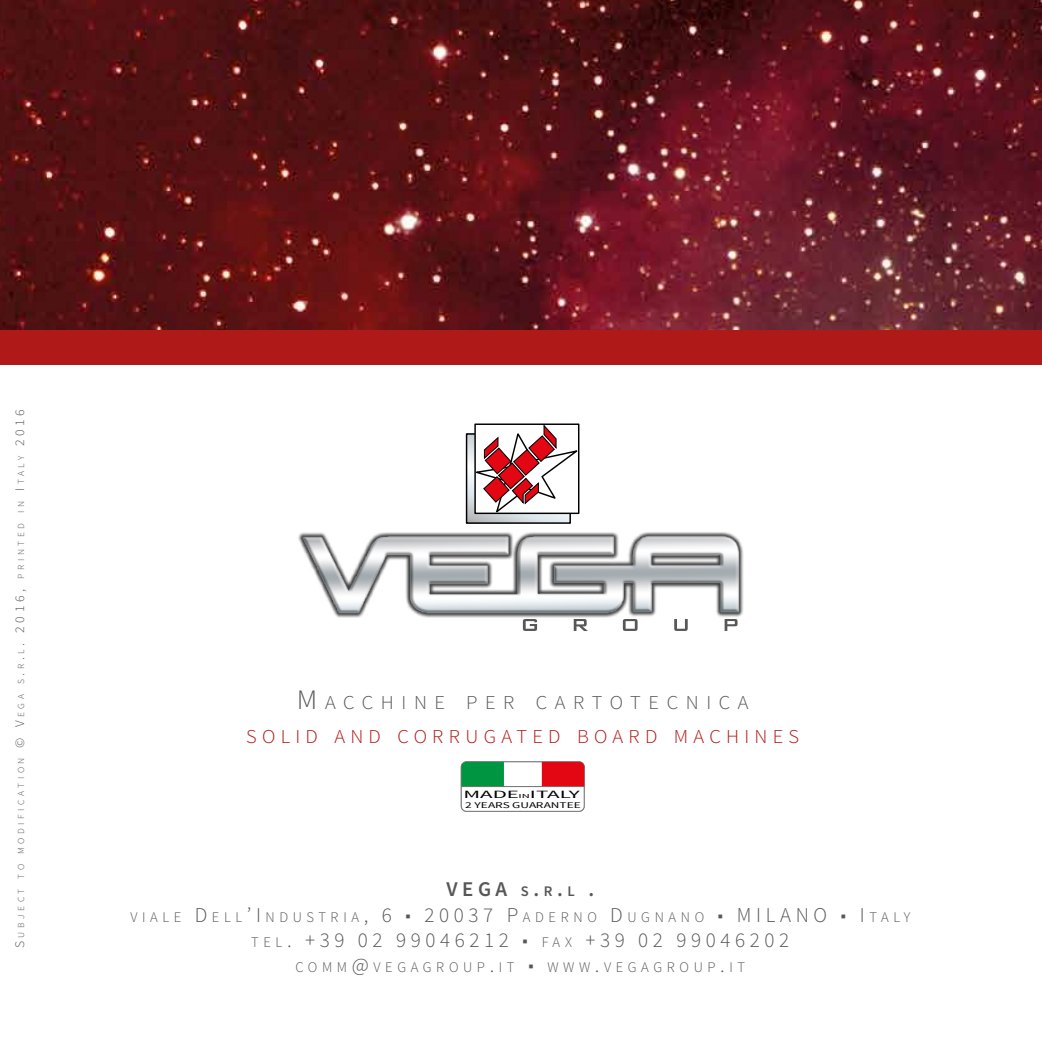
<style>
.page{position:relative;width:1042px;height:1042px;background:#fff}
.page>*{position:absolute;margin:0;border:0;box-sizing:border-box;transform-origin:0 0}
.t1{font:300 21px "Source Sans Pro";letter-spacing:.22em;color:#575756}
.t2{font:600 21px "Source Sans Pro";color:#575756}
.t3{font:300 19.6px/33.6px "Source Sans Pro";letter-spacing:.255em;color:#af1917;text-align:center;scale:1.05 1}
.t4{font:300 14.7px "Source Sans Pro";letter-spacing:.315em;color:#575756}
.t5{font:11.03px "Source Sans Pro";color:#000;scale:2.08 1}
.t6{font:300 9.1px "Source Sans Pro";letter-spacing:.37em;color:#575756;scale:1.05 1}
.t7{font:8.92px "Source Sans Pro";color:#000;scale:1.51 1}
.s1{font-size:13.12px}
.s2{font-size:28px;color:#575756}
.s3{color:#575756}
.s4{font-size:6.12px}
.s5{font-size:14.7px}
.s6{font-size:21px}
.s7{font-style:inherit}
</style>
<div class="page">
<svg style="left:0;top:0;width:1042px;height:330px;background:#5e181e"></svg>
<div style="left:0;top:330px;width:1042px;height:35px;background:#af1917"></div>
<img style="left:298px;top:512px;width:446px;height:119px">
<svg style="left:468px;top:435px;width:101px;height:87px"></svg>
<div style="left:466px;top:433px;width:105px;height:91px;border:1px solid #000"></div>
<svg style="left:470px;top:423px;width:113px;height:92px"></svg>
<svg style="left:523px;top:619px;width:14px;height:12px"></svg>
<svg style="left:574px;top:619px;width:14px;height:12px"></svg>
<svg style="left:623px;top:619px;width:14px;height:12px"></svg>
<svg style="left:674px;top:619px;width:14px;height:12px"></svg>
<svg style="left:724px;top:619px;width:13px;height:12px"></svg>
<svg style="left:461px;top:761px;width:124px;height:51px"></svg>
<hr style="left:461px;top:786px;width:123px;height:1px;background:#706f6f">
<p class="t6" style="left:15px;top:948px;width:515px;rotate:-90deg"><span class="s1">S</span> UBJECT TO M ODIFICATION <span class="s1">©</span> <span class="s1">V</span>EGA S<span class="s1">.</span>R<span class="s1">.</span>L<span class="s1">. 2016,</span> PRINTED IN <span class="s1">I</span> TALY <span class="s1">2016</span></p>
<h2 class="t3" style="left:246px;top:686px;width:528px"><span class="s2">M</span><span class="s3">ACCHINE PER CARTOTECNICA<br></span>SOLID AND CORRUGATED BOARD M ACHINES</h2>
<p class="t5" style="left:463px;top:787px;width:57px">MADE<span class="s4">IN</span>ITALY</p>
<p class="t7" style="left:465px;top:799px;width:78px">2 YEARS GUARANTEE</p>
<h1 class="t2" style="left:446px;top:876px;width:149px">VEGA <span class="s5">s</span>.<span class="s5">r</span>.<span class="s5">l</span> .</h1>
<p class="t4" style="left:130px;top:908px;width:641px">VIALE <span class="s6">D</span> ELL<span class="s6">’I</span> NDUSTRIA<span class="s6">, 6</span> <span class="s6">■</span> <span class="s6">20037 P</span> ADERNO <span class="s6">D</span> UGNANO <span class="s6">■</span> <span class="s6">MILANO</span></p>
<p class="t4" style="left:840px;top:908px;width:71px"><span class="s6">■</span> <span class="s6">I</span> TALY</p>
<h1 class="t1" style="left:251px;top:927px;width:539px"><span class="s5">TEL</span>. +39 02 99046212 <span class="s7">■</span> <span class="s5">FAX</span> +39 02 99046202</h1>
<p class="t4" style="left:295px;top:958px;width:451px">COMM <span class="s6">@</span>VEGAGROUP<span class="s6">.</span>IT <span class="s6">■</span> WWW<span class="s6">.</span>VEGAGROUP<span class="s6">.</span>IT</p>
</div>
